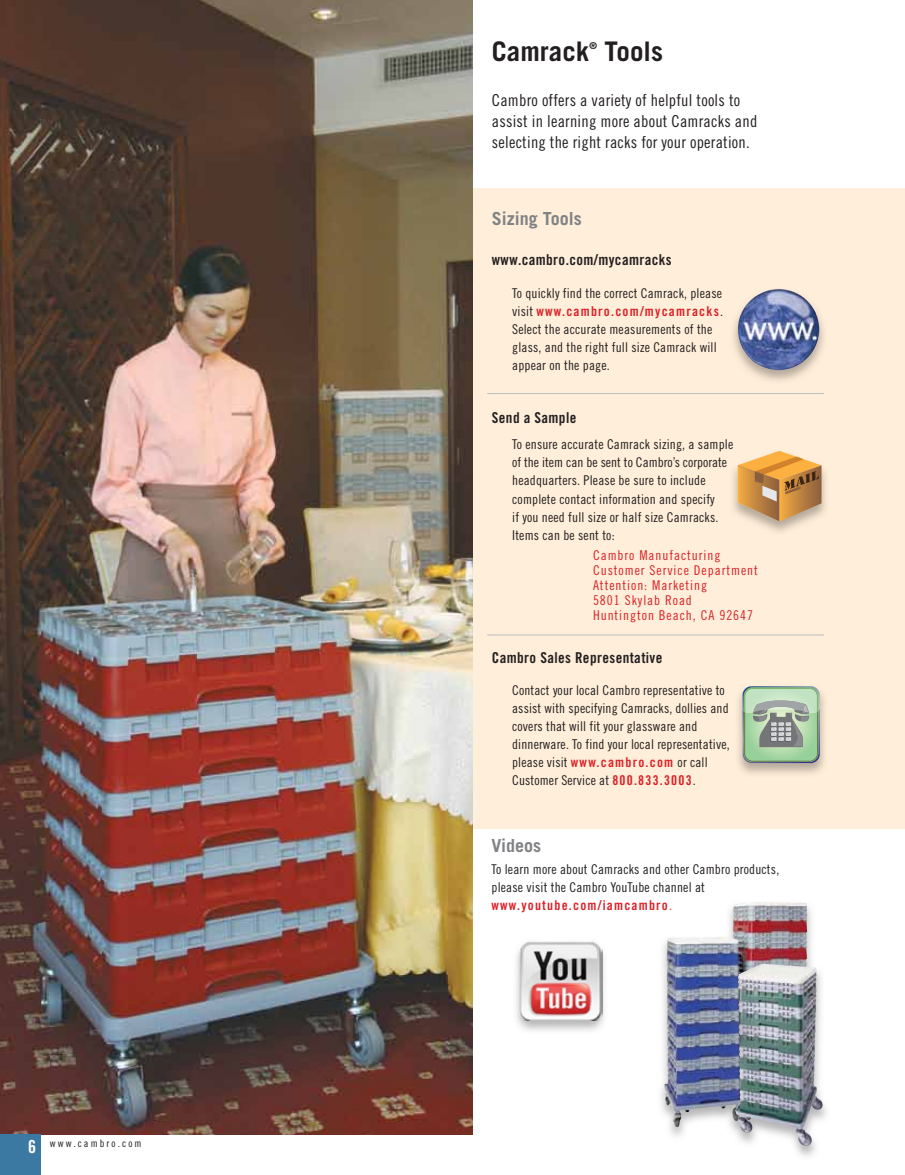
<style>
.page{position:relative;width:905px;height:1175px;background:#fff}
.page>*{position:absolute;margin:0;border:0;box-sizing:border-box;transform-origin:0 0}
.t1{font:700 27px "Trade Gothic";color:#231f20}
.t2{font:700 18px "Trade Gothic";color:#808285}
.t3{font:18px "Trade Gothic LT Std Bd Cn 20";color:#fff}
.t4{font:16.5px/21px "Trade Gothic LT Std Cn 18";letter-spacing:.015em;color:#231f20}
.t5{font:15px "Trade Gothic LT Std Bd Cn 20";letter-spacing:.025em;color:#231f20}
.t6{font:13.5px/18px "Trade Gothic LT Std Cn 18";letter-spacing:.015em;color:#231f20}
.t7{font:13.5px/15px "Trade Gothic LT Std Cn 18";letter-spacing:.07em;color:#da2128}
.t8{font:13.5px "Trade Gothic LT Std Bd Cn 20";letter-spacing:.09em;color:#da2128}
.t9{font:10.5px "Trade Gothic LT Std Cn 18";letter-spacing:.2em;color:#231f20}
.t10{font:700 9.45px "Trade Gothic";color:#231f20}
.s1{font-family:"Trade Gothic LT Std Cn 18";color:#231f20}
.s2{font-family:"Trade Gothic LT Std Bd Cn 20";color:#da2128}
.s3{font-family:"Trade Gothic LT Std Cn 18"}
</style>
<div class="page">
<div style="left:467px;top:188px;width:437px;height:640px;background:#ffeed9"></div>
<img style="left:516px;top:948px;width:88px;height:83px">
<img style="left:518px;top:941px;width:84px;height:79px">
<img style="left:733px;top:317px;width:91px;height:64px">
<img style="left:738px;top:289px;width:82px;height:81px">
<img style="left:733px;top:450px;width:93px;height:82px">
<svg style="left:737px;top:451px;width:84px;height:70px;background:#d09e60"></svg>
<img style="left:738px;top:691px;width:87px;height:83px">
<svg style="left:742px;top:686px;width:77px;height:77px;background:#a0bba1"></svg>
<img style="left:661px;top:902px;width:166px;height:255px">
<img style="left:666px;top:902px;width:86px;height:173px">
<img style="left:738px;top:964px;width:23px;height:132px">
<img style="left:0;top:0;width:472px;height:1134px">
<hr style="left:487px;top:393px;width:336px;height:1px;background:#bcbec0">
<hr style="left:487px;top:634px;width:336px;height:1px;background:#bcbec0">
<div style="left:0;top:1134px;width:40px;height:40px;background:#3b79a2"></div>
<h2 class="t3" style="left:28px;top:1135px;width:9px">6</h2>
<p class="t9" style="left:50px;top:1136px;width:93px">www.cambro.com</p>
<h1 class="t1" style="left:492px;top:35px;width:99px">Camrack</h1>
<p class="t10" style="left:589px;top:39px;width:9px">®</p>
<h1 class="t1" style="left:604px;top:35px;width:60px">Tools</h1>
<p class="t4" style="left:492px;top:90px;width:267px">Cambro offers a variety of helpful tools to assist in learning more about Camracks and selecting the right racks for your operation.</p>
<h2 class="t2" style="left:492px;top:207px;width:92px">Sizing Tools</h2>
<p class="t5" style="left:492px;top:251px;width:181px">www.cambro.com/mycamracks</p>
<p class="t6" style="left:512px;top:284px;width:211px">To quickly find the correct Camrack, please</p>
<p class="t8" style="left:512px;top:303px;width:212px"><span class="s1">visit</span> www.cambro.com/mycamracks<span class="s1">.</span></p>
<p class="t6" style="left:512px;top:320px;width:206px">Select the accurate measurements of the glass, and the right full size Camrack will appear on the page.</p>
<p class="t5" style="left:492px;top:408px;width:86px">Send a Sample</p>
<p class="t6" style="left:512px;top:435px;width:223px">To ensure accurate Camrack sizing, a sample of the item can be sent to Cambro’s corporate headquarters. Please be sure to include complete contact information and specify<br>if you need full size or half size Camracks.<br>Items can be sent to:</p>
<p class="t7" style="left:593px;top:547px;width:166px">Cambro Manufacturing<br>Customer Service Department<br>Attention: Marketing<br>5801 Skylab Road<br>Huntington Beach, CA 92647</p>
<p class="t5" style="left:492px;top:649px;width:172px">Cambro Sales Representative</p>
<p class="t6" style="left:512px;top:681px;width:219px">Contact your local Cambro representative to assist with specifying Camracks, dollies and covers that will fit your glassware and dinnerware. To find your local representative, please visit <span class="s2">www.cambro.com</span> or call Customer Service at <span class="s2">800.833.3003</span>.</p>
<h2 class="t2" style="left:491px;top:834px;width:51px">Videos</h2>
<p class="t6" style="left:491px;top:860px;width:289px">To learn more about Camracks and other Cambro products, please visit the Cambro YouTube channel at</p>
<p class="t8" style="left:491px;top:897px;width:182px">www.youtube.com/iamcambro<span class="s3">.</span></p>
</div>
